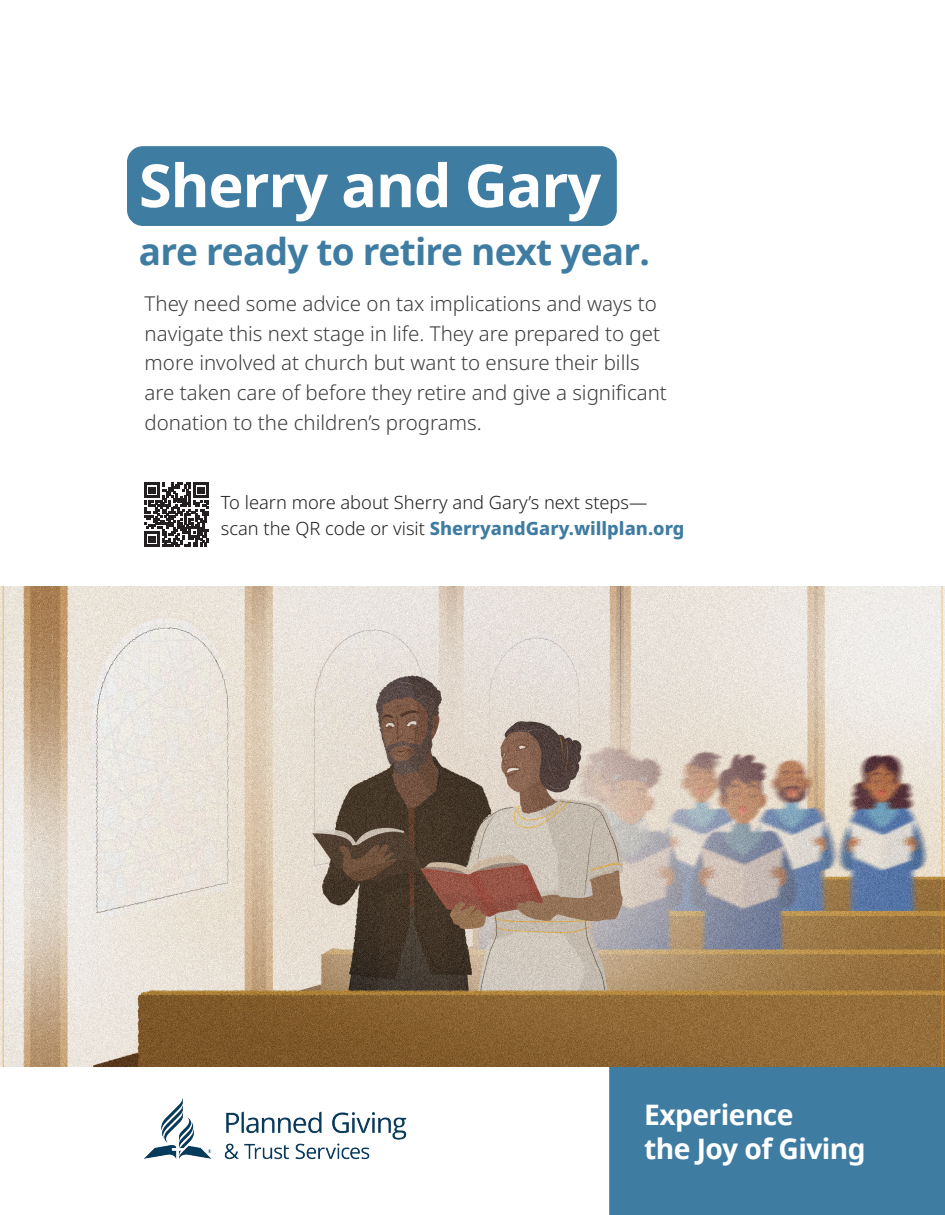
<style>
.page{position:relative;width:945px;height:1215px;background:#fff}
.page>*{position:absolute;margin:0;border:0;box-sizing:border-box;transform-origin:0 0}
.t1{font:700 59.55px "Noto Sans";letter-spacing:-.02em;color:#fff}
.t2{font:700 37.05px "Noto Sans";letter-spacing:-.02em;color:#3e7ca2}
.t3{font:700 28.2px/34.5px "Noto Sans";letter-spacing:-.02em;color:#fff}
.t4{font:300 20.55px/29.8px "Noto Sans";color:#3e3e3f}
.t5{font:300 18.3px/26px "Noto Sans";color:#231f20}
.s1{font-weight:800;color:#3e7ca2}
</style>
<div class="page">
<div style="left:609px;top:1066px;width:336px;height:149px;background:#3e7ca2"></div>
<img style="left:144px;top:1098px;width:263px;height:61px">
<img style="left:0;top:587px;width:945px;height:479px">
<svg style="left:144px;top:482px;width:65px;height:65px"></svg>
<div style="left:127px;top:146px;width:490px;height:80px;background:#3e7ca2;border-radius:16px"></div>
<h1 class="t1" style="left:139px;top:144px;width:464px">Sherry and Gary</h1>
<h2 class="t2" style="left:139px;top:226px;width:513px">are ready to retire next year.</h2>
<p class="t4" style="left:145px;top:289px;width:524px">They need some advice on tax implications and ways to navigate this next stage in life. They are prepared to get more involved at church but want to ensure their bills are taken care of before they retire and give a significant donation to the children’s programs.</p>
<p class="t5" style="left:221px;top:490px;width:465px">To learn more about Sherry and Gary’s next steps— scan the QR code or visit <span class="s1">SherryandGary.willplan.org</span></p>
<h3 class="t3" style="left:644px;top:1098px;width:223px">Experience<br>the Joy of Giving</h3>
</div>
